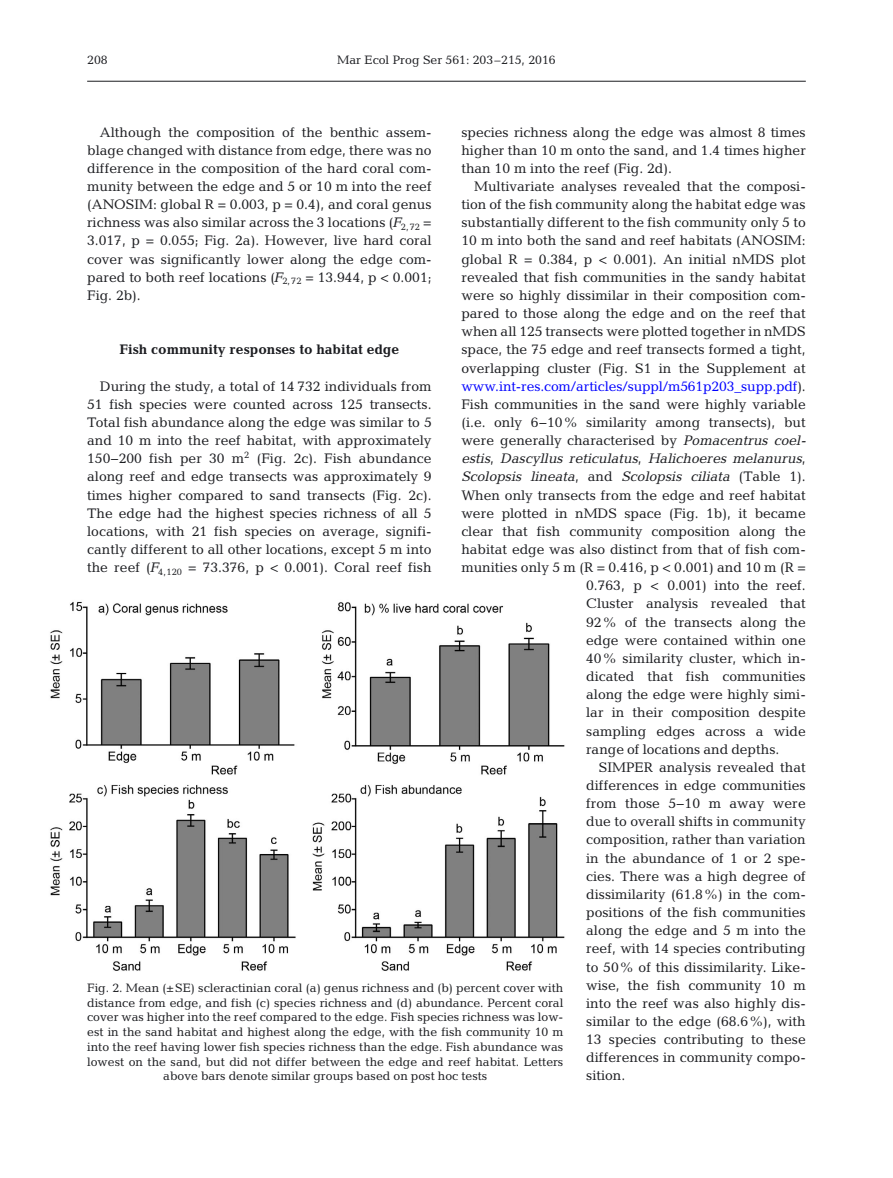
<style>
.page{position:relative;width:893px;height:1178px;background:#fff}
.page>*{position:absolute;margin:0;border:0;box-sizing:border-box;transform-origin:0 0}
.t1{font:13.95px/18.1px "Candida";color:#1b1c20;text-align:justify}
.t2{font:13.95px/18.1px "Oblique Straight Plain";color:#1b1c20}
.t3{font:700 13.95px "Candida";color:#1b1c20}
.t4{font:12.3px/14.7px "Candida";color:#1b1c20;text-align:center}
.s1{color:#00f}
.s2{font-family:"Oblique Straight Plain"}
.s3{font-family:"Candida"}
</style>
<div class="page">
<hr style="left:87px;top:81px;width:719px;height:1px;background:#1b1c20">
<img style="left:50px;top:601px;width:515px;height:370px">
<p class="t4" style="left:87px;top:53px;width:22px">208</p>
<p class="t4" style="left:337px;top:53px;width:220px">Mar Ecol Prog Ser 561: 203–215, 2016</p>
<p class="t1" style="left:461px;top:124px;width:346px">species richness along the edge was almost 8 times higher than 10 m onto the sand, and 1.4 times higher than 10 m into the reef (Fig. 2d).</p>
<p class="t1" style="left:461px;top:179px;width:346px;text-indent:13px">Multivariate analyses revealed that the composi&shy;tion of the fish community along the habitat edge was substantially different to the fish community only 5 to 10 m into both the sand and reef habitats (ANOSIM: global R = 0.384, p &lt; 0.001). An initial nMDS plot re vealed that fish communities in the sandy habitat were so highly dissimilar in their composition com&shy;pared to those along the edge and on the reef that when all 125 transects were plotted together in nMDS space, the 75 edge and reef transects formed a tight, overlapping cluster (Fig. S1 in the Supplement at <span class="s1">www. int-res. com/ articles/ suppl/ m561 p203_ supp. pdf</span>).<br>Fish communities in the sand were highly variable (i.e. only 6−10% similarity among transects), but were generally characterised by <span class="s2">Pomacentrus coel -</span></p>
<p class="t2" style="left:461px;top:451px;width:346px">estis<span class="s3">,</span> Dascyllus reticulatus<span class="s3">,</span> Halichoeres melanurus<span class="s3">,<br></span>Sco lopsis lineata<span class="s3">, and</span> Scolopsis ciliata <span class="s3">(Table 1).</span></p>
<p class="t1" style="left:461px;top:487px;width:346px">When only transects from the edge and reef habitat</p>
<p class="t1" style="left:461px;top:505px;width:346px">were plotted in nMDS space (Fig. 1b), it became</p>
<p class="t1" style="left:461px;top:523px;width:346px">clear that fish community composition along the</p>
<p class="t1" style="left:461px;top:542px;width:346px">habitat edge was also distinct from that of fish com-</p>
<p class="t1" style="left:461px;top:560px;width:346px">munities only 5 m (R = 0.416, p &lt; 0.001) and 10 m (R =</p>
<p class="t1" style="left:586px;top:578px;width:221px">0.763, p &lt; 0.001) into the reef.</p>
<p class="t1" style="left:586px;top:596px;width:221px">Cluster analysis re vealed that</p>
<p class="t1" style="left:586px;top:614px;width:221px">92% of the transects along the</p>
<p class="t1" style="left:586px;top:632px;width:221px">edge were contained within one</p>
<p class="t1" style="left:586px;top:650px;width:221px">40% similarity cluster, which in -</p>
<p class="t1" style="left:586px;top:669px;width:221px">dicated that fish communities</p>
<p class="t1" style="left:586px;top:687px;width:221px">along the edge were highly simi-</p>
<p class="t1" style="left:586px;top:705px;width:221px">lar in their composition despite</p>
<p class="t1" style="left:586px;top:723px;width:221px">sampling edges across a wide</p>
<p class="t1" style="left:586px;top:741px;width:195px">range of locations and depths.</p>
<p class="t1" style="left:599px;top:759px;width:208px">SIMPER analysis revealed that</p>
<p class="t1" style="left:586px;top:778px;width:221px">differences in edge communities</p>
<p class="t1" style="left:586px;top:796px;width:221px">from those 5−10 m away were</p>
<p class="t1" style="left:586px;top:814px;width:221px">due to overall shifts in community</p>
<p class="t1" style="left:586px;top:832px;width:221px">composition, rather than variation</p>
<p class="t1" style="left:586px;top:850px;width:221px">in the abundance of 1 or 2 spe-</p>
<p class="t1" style="left:586px;top:868px;width:221px">cies. There was a high degree of</p>
<p class="t1" style="left:586px;top:886px;width:221px">dissimilarity (61.8%) in the com-</p>
<p class="t1" style="left:586px;top:905px;width:221px">positions of the fish communities</p>
<p class="t1" style="left:586px;top:923px;width:221px">along the edge and 5 m into the</p>
<p class="t1" style="left:586px;top:941px;width:221px">reef, with 14 species contributing</p>
<p class="t1" style="left:586px;top:959px;width:221px">to 50% of this dissimilarity. Like-</p>
<p class="t1" style="left:586px;top:977px;width:221px">wise, the fish community 10 m</p>
<p class="t1" style="left:586px;top:995px;width:221px">into the reef was also highly dis-</p>
<p class="t1" style="left:586px;top:1013px;width:221px">similar to the edge (68.6%), with</p>
<p class="t1" style="left:586px;top:1032px;width:221px">13 species contributing to these</p>
<p class="t1" style="left:586px;top:1050px;width:221px">differences in community compo-</p>
<p class="t1" style="left:586px;top:1068px;width:41px">sition.</p>
<p class="t1" style="left:87px;top:124px;width:346px;text-indent:13px">Although the composition of the benthic assem&shy;blage changed with distance from edge, there was no difference in the composition of the hard coral com&shy;munity between the edge and 5 or 10 m into the reef (ANOSIM: global R = 0.003, p = 0.4), and coral genus richness was also similar across the 3 locations <span class="s2">(F</span><sub>2,72</sub> = 3.017, p = 0.055; Fig. 2a). However, live hard coral cover was significantly lower along the edge com&shy;pared to both reef locations <span class="s2">(F</span><sub>2,72</sub> = 13.944, p &lt; 0.001; Fig. 2b).</p>
<p class="t3" style="left:120px;top:345px;width:281px">Fish community responses to habitat edge</p>
<p class="t1" style="left:87px;top:378px;width:346px;text-indent:13px">During the study, a total of 14 732 individuals from 51 fish species were counted across 125 transects.<br>Total fish abundance along the edge was similar to 5 and 10 m into the reef habitat, with approximately 150−200 fish per 30 m<sup>2</sup> (Fig. 2c). Fish abundance along reef and edge transects was approximately 9 times higher compared to sand transects (Fig. 2c).<br>The edge had the highest species richness of all 5 locations, with 21 fish species on average, signifi&shy;cantly different to all other locations, except 5 m into the reef <span class="s2">(F</span><sub>4,120</sub> = 73.376, p &lt; 0.001). Coral reef fish</p>
<p class="t4" style="left:87px;top:981px;width:478px">Fig. 2. Mean (±SE) scleractinian coral (a) genus richness and (b) percent cover with distance from edge, and fish (c) species richness and (d) abundance. Percent coral cover was higher into the reef compared to the edge. Fish species richness was low&shy;est in the sand habitat and highest along the edge, with the fish community 10 m into the reef having lower fish species richness than the edge. Fish abundance was lowest on the sand, but did not differ between the edge and reef habitat. Letters above bars denote similar groups based on post hoc tests</p>
</div>
